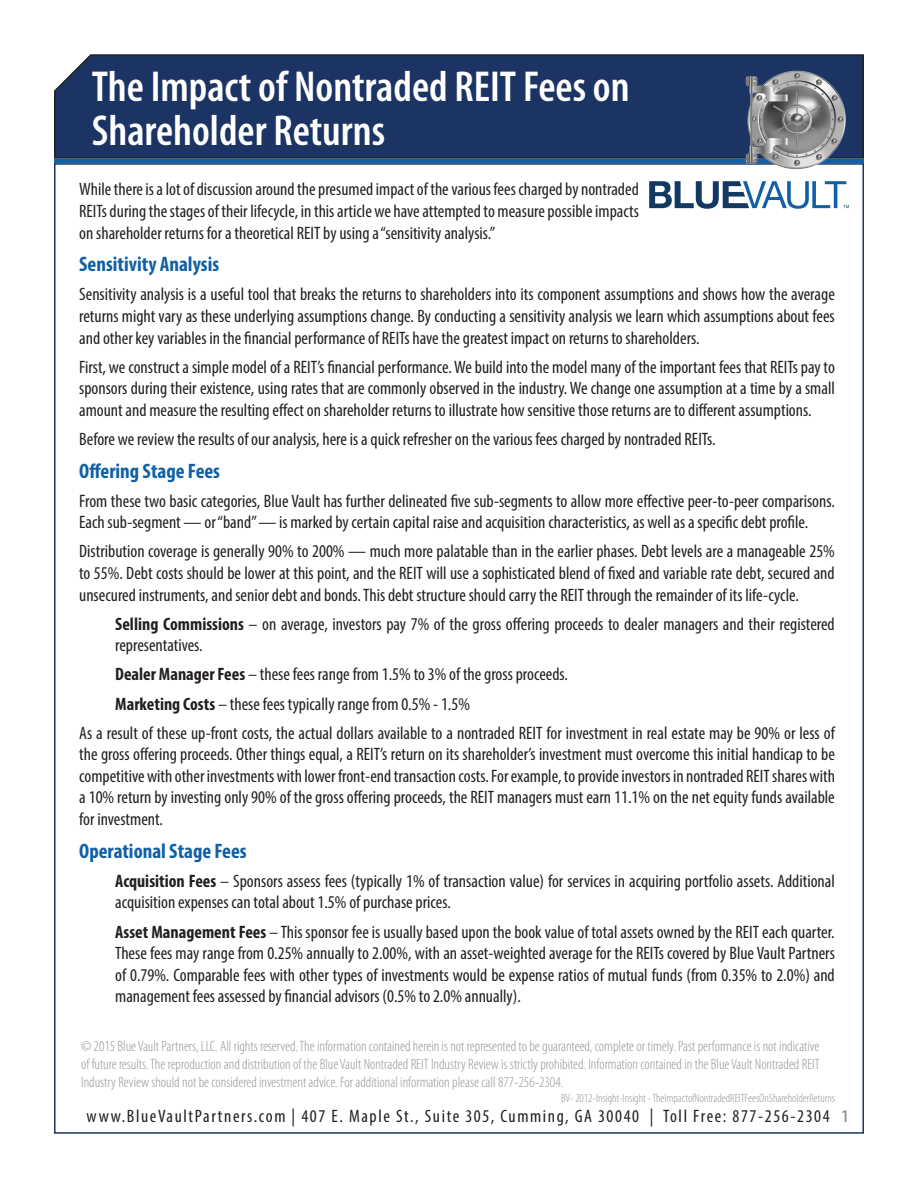
<style>
.page{position:relative;width:918px;height:1188px;background:#fff}
.page>*{position:absolute;margin:0;border:0;box-sizing:border-box;transform-origin:0 0}
.t1{font:600 condensed 43.5px/43.5px "Myriad Pro";color:#fff}
.Section_Title{font:700 condensed 21px "Myriad Pro";color:#1160a6}
.Paragraph_Style_1{font:condensed 18px/21.6px "Myriad Pro";color:#231f20;text-align:justify}
.Paragraph_Style_1-2{font:condensed 18px "Myriad Pro";letter-spacing:.09em;color:#231f20}
.t2{font:600 condensed 18px "Myriad Pro";color:#939598}
.t3{font:300 condensed 15px/18px "Myriad Pro";color:#939598;text-align:justify}
.t4{font:300 condensed 12px "Myriad Pro";color:#939598}
.s1{font-weight:700}
</style>
<div class="page">
<div style="left:54px;top:54px;width:810px;height:105px;background:#1b3463"></div>
<hr style="left:54px;top:159px;width:810px;height:4px;background:#1160a6">
<svg style="left:649px;top:181px;width:200px;height:28px"></svg>
<img style="left:744px;top:64px;width:101px;height:106px">
<h1 class="t1" style="left:92px;top:64px;width:539px">The Impact of Nontraded REIT Fees on<br>Shareholder Returns</h1>
<p class="Paragraph_Style_1" style="left:79px;top:178px;width:561px">While there is a lot of discussion around the presumed impact of the various fees charged by nontraded REITs during the stages of their lifecycle, in this article we have attempted to measure possible impacts on shareholder returns for a theoretical REIT by using a “sensitivity analysis.”</p>
<p class="Section_Title" style="left:79px;top:251px;width:142px">Sensitivity Analysis</p>
<p class="Paragraph_Style_1" style="left:79px;top:283px;width:757px">Sensitivity analysis is a useful tool that breaks the returns to shareholders into its component assumptions and shows how the average returns might vary as these underlying assumptions change. By conducting a sensitivity analysis we learn which assumptions about fees and other key variables in the financial performance of REITs have the greatest impact on returns to shareholders.</p>
<p class="Paragraph_Style_1" style="left:79px;top:356px;width:757px">First, we construct a simple model of a REIT’s financial performance. We build into the model many of the important fees that REITs pay to sponsors during their existence, using rates that are commonly observed in the industry. We change one assumption at a time by a small amount and measure the resulting effect on shareholder returns to illustrate how sensitive those returns are to different assumptions.</p>
<p class="Paragraph_Style_1" style="left:79px;top:428px;width:638px">Before we review the results of our analysis, here is a quick refresher on the various fees charged by nontraded REITs.</p>
<p class="Section_Title" style="left:79px;top:457px;width:142px">Offering Stage Fees</p>
<p class="Paragraph_Style_1" style="left:79px;top:490px;width:757px">From these two basic categories, Blue Vault has further delineated five sub-segments to allow more effective peer-to-peer comparisons.<br>Each sub-segment — or “band” — is marked by certain capital raise and acquisition characteristics, as well as a specific debt profile.</p>
<p class="Paragraph_Style_1" style="left:79px;top:540px;width:757px">Distribution coverage is generally 90% to 200% — much more palatable than in the earlier phases. Debt levels are a manageable 25% to 55%. Debt costs should be lower at this point, and the REIT will use a sophisticated blend of fixed and variable rate debt, secured and unsecured instruments, and senior debt and bonds. This debt structure should carry the REIT through the remainder of its life-cycle.</p>
<p class="Paragraph_Style_1" style="left:115px;top:613px;width:721px"><span class="s1">Selling Commissions</span> – on average, investors pay 7% of the gross offering proceeds to dealer managers and their registered representatives.</p>
<p class="Paragraph_Style_1" style="left:115px;top:663px;width:454px"><span class="s1">Dealer Manager Fees</span> – these fees range from 1.5% to 3% of the gross proceeds.</p>
<p class="Paragraph_Style_1" style="left:115px;top:693px;width:356px"><span class="s1">Marketing Costs</span> – these fees typically range from 0.5% - 1.5%</p>
<p class="Paragraph_Style_1" style="left:79px;top:722px;width:757px">As a result of these up-front costs, the actual dollars available to a nontraded REIT for investment in real estate may be 90% or less of the gross offering proceeds. Other things equal, a REIT’s return on its shareholder’s investment must overcome this initial handicap to be competitive with other investments with lower front-end transaction costs. For example, to provide investors in nontraded REIT shares with a 10% return by investing only 90% of the gross offering proceeds, the REIT managers must earn 11.1% on the net equity funds available for investment.</p>
<p class="Section_Title" style="left:79px;top:838px;width:169px">Operational Stage Fees</p>
<p class="Paragraph_Style_1" style="left:115px;top:870px;width:721px"><span class="s1">Acquisition Fees</span> – Sponsors assess fees (typically 1% of transaction value) for services in acquiring portfolio assets. Additional acquisition expenses can total about 1.5% of purchase prices.</p>
<p class="Paragraph_Style_1" style="left:115px;top:921px;width:721px"><span class="s1">Asset Management Fees</span> – This sponsor fee is usually based upon the book value of total assets owned by the REIT each quarter.<br>These fees may range from 0.25% annually to 2.00%, with an asset-weighted average for the REITs covered by Blue Vault Partners of 0.79%. Comparable fees with other types of investments would be expense ratios of mutual funds (from 0.35% to 2.0%) and management fees assessed by financial advisors (0.5% to 2.0% annually).</p>
<p class="t3" style="left:81px;top:1037px;width:740px">© 2015 Blue Vault Partners, LLC. All rights reserved. The information contained herein is not represented to be guaranteed, complete or timely. Past performance is not indicative of future results. The reproduction and distribution of the Blue Vault Nontraded REIT Industry Review is strictly prohibited. Information contained in the Blue Vault Nontraded REIT Industry Review should not be considered investment advice. For additional information please call 877-256-2304.</p>
<p class="Paragraph_Style_1-2" style="left:87px;top:1105px;width:745px">www.BlueVaultPartners.com | 407 E. Maple St., Suite 305, Cumming, GA 30040 | Toll Free: 877-256-2304</p>
<p class="t4" style="left:561px;top:1091px;width:276px">BV- 2012-Insight-Insight - TheImpactofNontradedREITFeesOnShareholderReturns</p>
<p class="t2" style="left:841px;top:1105px;width:9px">1</p>
</div>
